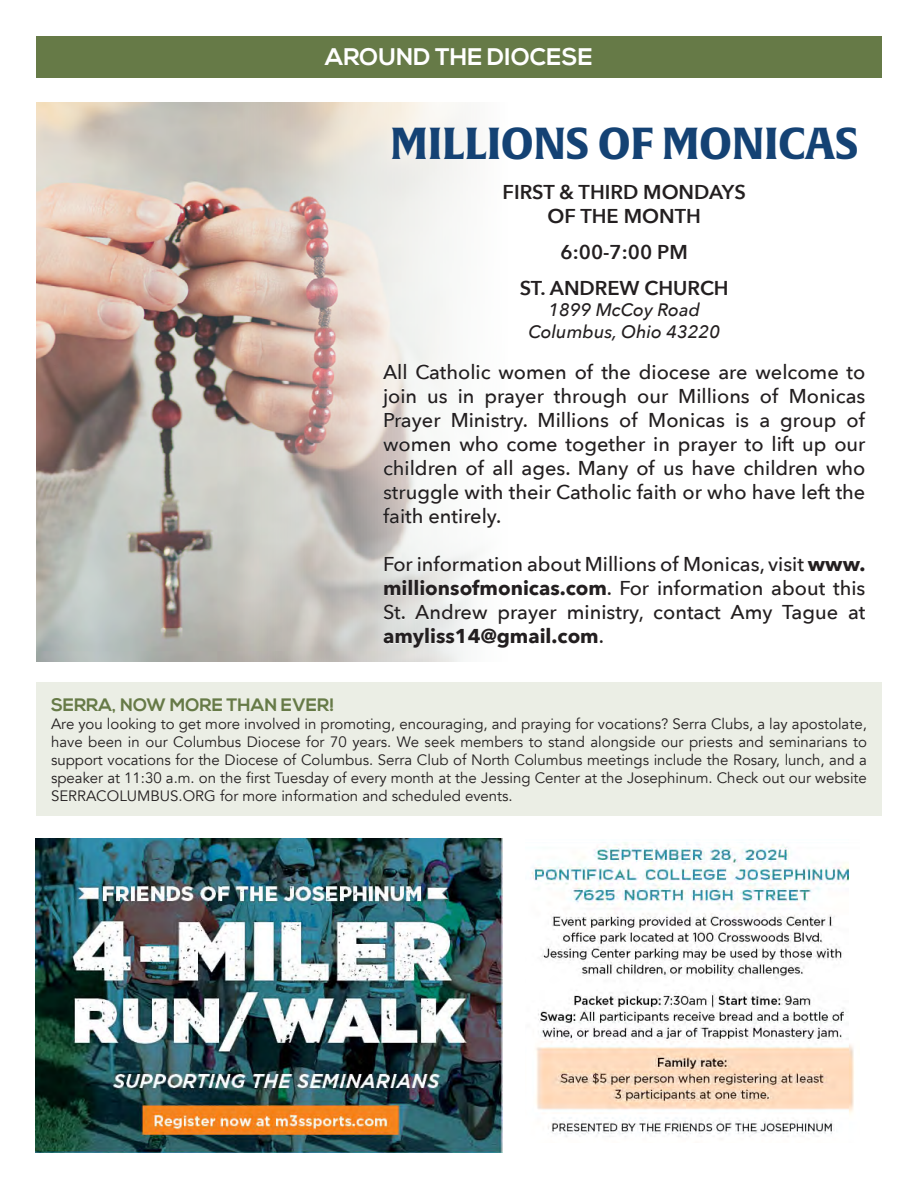
<style>
.page{position:relative;width:918px;height:1188px;background:#fff}
.page>*{position:absolute;margin:0;border:0;box-sizing:border-box;transform-origin:0 0}
.t1{font:700 43.95px "Alverata";letter-spacing:-.02em;color:#144274}
.t2{font:700 24px "Nexa";color:#fff}
.t3{font:500 19.95px/24px "Avenir Next";color:#231f20;text-align:justify}
.t4{font:600 19.95px/24px "Avenir Next";color:#231f20;text-align:center}
.t5{font:italic 500 18px/21.6px "Avenir Next";color:#231f20;text-align:center}
.t6{font:700 18px "Nexa";color:#667a47}
.t7{font:15px/18px "Avenir";color:#231f20;text-align:justify}
.s1{font-weight:700}
</style>
<div class="page">
<div style="left:36px;top:36px;width:846px;height:41px;background:#667a47"></div>
<img style="left:36px;top:103px;width:435px;height:559px">
<div style="left:382px;top:363px;width:483px;height:284px;background:#fff"></div>
<div style="left:36px;top:682px;width:846px;height:134px;background:#ebeee5"></div>
<img style="left:36px;top:838px;width:466px;height:314px">
<img style="left:531px;top:842px;width:323px;height:295px">
<p class="t2" style="left:325px;top:43px;width:269px">AROUND THE DIOCESE</p>
<p class="t1" style="left:390px;top:115px;width:471px">MILLIONS OF MONICAS</p>
<p class="t4" style="left:503px;top:179px;width:245px">FIRST &amp; THIRD MONDAYS<br>OF THE MONTH</p>
<p class="t4" style="left:520px;top:233px;width:211px;line-height:36px">6:00-7:00 PM<br>ST. ANDREW CHURCH</p>
<p class="t5" style="left:528px;top:299px;width:193px">1899 McCoy Road<br>Columbus, Ohio 43220</p>
<p class="t3" style="left:383px;top:359px;width:484px">All Catholic women of the diocese are welcome to join us in prayer through our Millions of Monicas Prayer Ministry. Millions of Monicas is a group of women who come together in prayer to lift up our children of all ages. Many of us have children who struggle with their Catholic faith or who have left the faith entirely.</p>
<p class="t3" style="left:383px;top:551px;width:484px">For information about Millions of Monicas, visit <span class="s1">www. millionsofmonicas.com</span>. For information about this St. Andrew prayer ministry, contact Amy Tague at <span class="s1">amyliss14@gmail.com</span>.</p>
<p class="t6" style="left:51px;top:694px;width:285px">SERRA, NOW MORE THAN EVER!</p>
<p class="t7" style="left:51px;top:715px;width:818px">Are you looking to get more involved in promoting, encouraging, and praying for vocations? Serra Clubs, a lay apostolate, have been in our Columbus Diocese for 70 years. We seek members to stand alongside our priests and seminarians to support vocations for the Diocese of Columbus. Serra Club of North Columbus meetings include the Rosary, lunch, and a speaker at 11:30 a.m. on the first Tuesday of every month at the Jessing Center at the Josephinum. Check out our website SERRACOLUMBUS.ORG for more information and scheduled events.</p>
</div>
